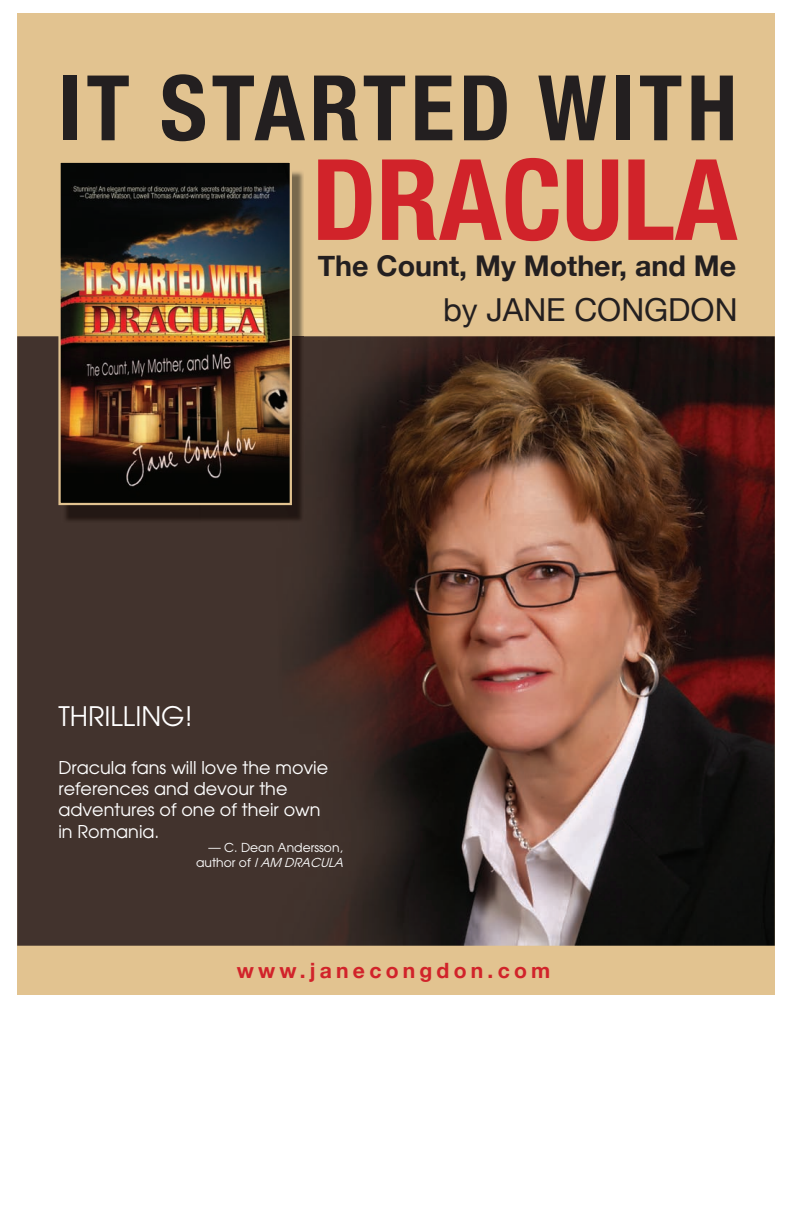
<style>
.page{position:relative;width:792px;height:1224px;background:#fff}
.page>*{position:absolute;margin:0;border:0;box-sizing:border-box;transform-origin:0 0}
.t1{font:700 condensed 112.6px "Helvetica Neue";color:#d1232a}
.t2{font:700 condensed 90.6px "Helvetica Neue";letter-spacing:.05em;color:#231f20}
.t3{font:31.7px "Helvetica Neue";color:#231f20}
.t4{font:700 28.6px "Helvetica Neue";color:#231f20}
.t5{font:26.8px "Avant Garde";color:#fff}
.t6{font:700 21.1px "Helvetica Neue";letter-spacing:.2em;color:#d1232a}
.t7{font:17.6px/21.1px "Avant Garde";color:#fff}
.t8{font:12.3px/14.8px "Avant Garde";color:#fff}
.s1{font-style:italic}
</style>
<div class="page">
<div style="left:17px;top:13px;width:758px;height:1141px;background:#e2c390"></div>
<img style="left:17px;top:336px;width:758px;height:610px">
<div style="left:17px;top:995px;width:758px;height:159px;background:#fff"></div>
<img style="left:61px;top:171px;width:243px;height:352px">
<img style="left:61px;top:164px;width:228px;height:338px">
<div style="left:58px;top:161px;width:234px;height:344px;border:2px solid #e2c390"></div>
<h2 class="t2" style="left:58px;top:53px;width:680px">IT STARTED WITH</h2>
<h1 class="t1" style="left:312px;top:132px;width:427px">DRACULA</h1>
<h3 class="t4" style="left:318px;top:248px;width:420px">The Count, My Mother, and Me</h3>
<h3 class="t3" style="left:443px;top:291px;width:296px">by JANE CONGDON</h3>
<h3 class="t5" style="left:58px;top:699px;width:136px">THRILLING!</h3>
<p class="t7" style="left:58px;top:757px;width:271px">Dracula fans will love the movie references and devour the adventures of one of their own in Romania.</p>
<p class="t8" style="left:196px;top:840px;width:152px;text-indent:12px">— C. Dean Andersson, a u t h o r o f <span class="s1">IAM DRACULA</span></p>
<p class="t6" style="left:237px;top:957px;width:315px">www.janecongdon.com</p>
</div>
